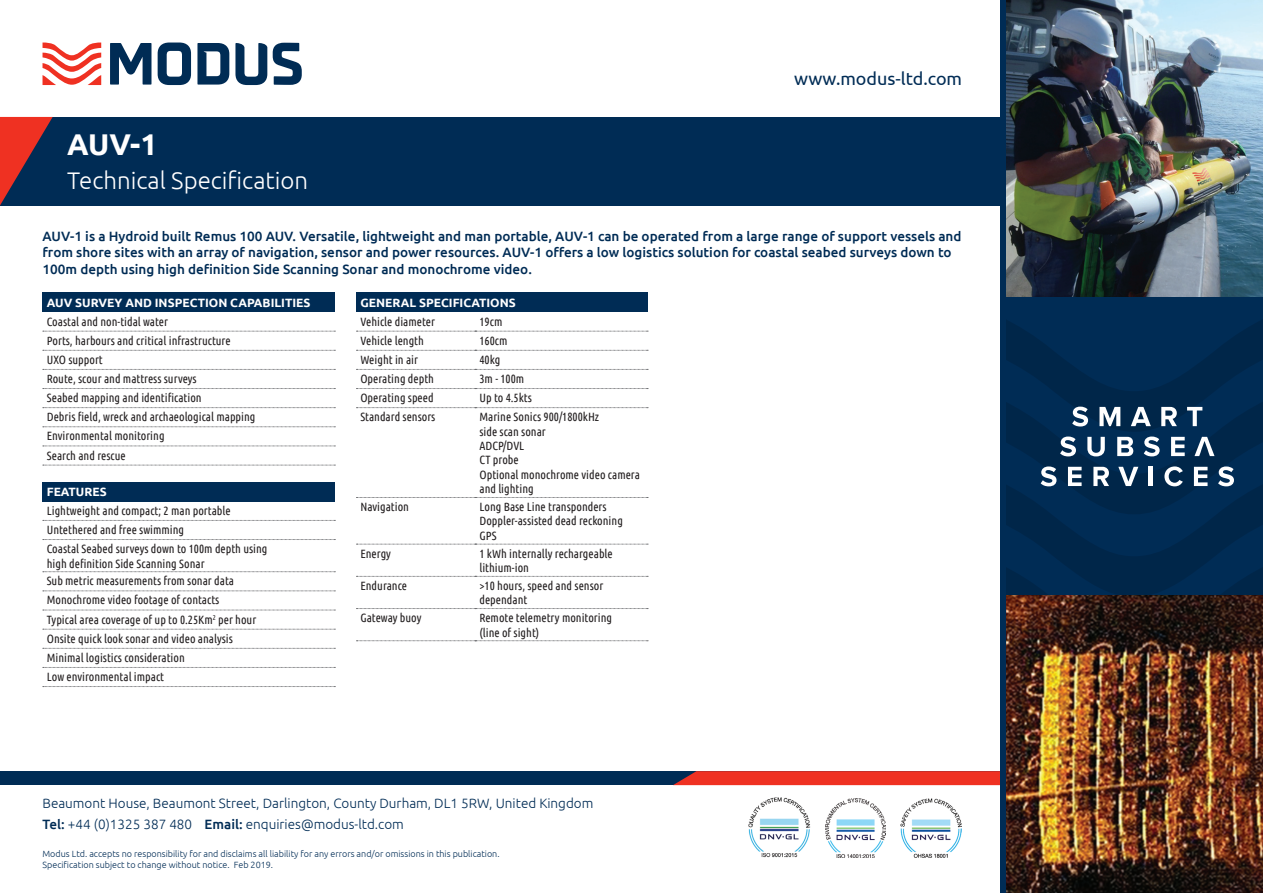
<style>
.page{position:relative;width:1263px;height:893px;background:#fff}
.page>*{position:absolute;margin:0;border:0;box-sizing:border-box;transform-origin:0 0}
.t1{font:700 30px "Ubuntu";color:#fff}
.t2{font:300 24px "Ubuntu";color:#fff}
.t3{font:18px "Ubuntu";color:#002c55}
.t4{font:500 13.5px/16.2px "Ubuntu";color:#002c55}
.t5{font:300 13.5px "Ubuntu";color:#002c55}
.t6{font:12px/14.4px "Ubuntu Condensed";color:#231f20}
.t7{font:700 12px "Ubuntu";color:#fff}
.t8{font:300 9px/10.8px "Ubuntu";color:#002c55}
.s1{font-weight:500}
</style>
<div class="page">
<img style="left:1006px;top:595px;width:257px;height:298px">
<img style="left:1006px;top:0;width:257px;height:298px">
<div style="left:0;top:117px;width:1005px;height:88px;background:#002c55"></div>
<svg style="left:0;top:117px;width:53px;height:88px"></svg>
<svg style="left:43px;top:42px;width:58px;height:43px"></svg>
<svg style="left:158px;top:43px;width:33px;height:42px"></svg>
<svg style="left:273px;top:43px;width:29px;height:42px"></svg>
<svg style="left:110px;top:43px;width:41px;height:42px"></svg>
<svg style="left:197px;top:43px;width:32px;height:42px"></svg>
<svg style="left:235px;top:43px;width:32px;height:42px"></svg>
<div style="left:356px;top:293px;width:291px;height:19px;background:#002c55"></div>
<svg style="left:356px;top:331px;width:292px;height:1px"></svg>
<svg style="left:356px;top:350px;width:292px;height:1px"></svg>
<svg style="left:356px;top:369px;width:292px;height:1px"></svg>
<svg style="left:356px;top:388px;width:292px;height:1px"></svg>
<svg style="left:356px;top:407px;width:292px;height:1px"></svg>
<svg style="left:356px;top:497px;width:292px;height:1px"></svg>
<svg style="left:356px;top:544px;width:292px;height:1px"></svg>
<svg style="left:356px;top:576px;width:292px;height:1px"></svg>
<svg style="left:356px;top:608px;width:292px;height:1px"></svg>
<svg style="left:356px;top:640px;width:292px;height:1px"></svg>
<div style="left:43px;top:482px;width:292px;height:19px;background:#002c55"></div>
<svg style="left:43px;top:520px;width:292px;height:1px"></svg>
<svg style="left:43px;top:539px;width:292px;height:1px"></svg>
<svg style="left:43px;top:571px;width:292px;height:1px"></svg>
<svg style="left:43px;top:591px;width:292px;height:1px"></svg>
<svg style="left:43px;top:610px;width:292px;height:1px"></svg>
<svg style="left:43px;top:629px;width:292px;height:1px"></svg>
<svg style="left:43px;top:648px;width:292px;height:1px"></svg>
<svg style="left:43px;top:667px;width:292px;height:1px"></svg>
<svg style="left:43px;top:686px;width:292px;height:1px"></svg>
<div style="left:43px;top:293px;width:292px;height:19px;background:#002c55"></div>
<svg style="left:43px;top:331px;width:292px;height:1px"></svg>
<svg style="left:43px;top:350px;width:292px;height:1px"></svg>
<svg style="left:43px;top:369px;width:292px;height:1px"></svg>
<svg style="left:43px;top:388px;width:292px;height:1px"></svg>
<svg style="left:43px;top:407px;width:292px;height:1px"></svg>
<svg style="left:43px;top:426px;width:292px;height:1px"></svg>
<svg style="left:43px;top:446px;width:292px;height:1px"></svg>
<svg style="left:43px;top:465px;width:292px;height:1px"></svg>
<div style="left:0;top:771px;width:1005px;height:14px;background:#002c55"></div>
<svg style="left:673px;top:771px;width:327px;height:14px;background:#e33024"></svg>
<svg style="left:1006px;top:299px;width:257px;height:296px;background:#0b3358"></svg>
<div style="left:1000px;top:0;width:6px;height:893px;background:#002c55"></div>
<img style="left:901px;top:798px;width:60px;height:59px">
<img style="left:748px;top:797px;width:63px;height:61px">
<img style="left:825px;top:798px;width:61px;height:59px">
<p class="t3" style="left:794px;top:68px;width:170px">www.modus-ltd.com</p>
<p class="t1" style="left:67px;top:126px;width:92px">AUV-1</p>
<p class="t2" style="left:67px;top:166px;width:242px">Technical Specification</p>
<p class="t4" style="left:43px;top:228px;width:920px">AUV-1 is a Hydroid built Remus 100 AUV. Versatile, lightweight and man portable, AUV-1 can be operated from a large range of support vessels and from shore sites with an array of navigation, sensor and power resources. AUV-1 offers a low logistics solution for coastal seabed surveys down to<br>100m depth using high definition Side Scanning Sonar and monochrome video.</p>
<p class="t7" style="left:360px;top:296px;width:157px">GENERAL SPECIFICATIONS</p>
<p class="t6" style="left:360px;top:314px;width:76px">Vehicle diameter</p>
<p class="t6" style="left:479px;top:314px;width:24px">19cm</p>
<p class="t6" style="left:360px;top:333px;width:65px">Vehicle length</p>
<p class="t6" style="left:479px;top:333px;width:30px">160cm</p>
<p class="t6" style="left:360px;top:352px;width:59px">Weight in air</p>
<p class="t6" style="left:479px;top:352px;width:22px">40kg</p>
<p class="t6" style="left:360px;top:371px;width:75px">Operating depth</p>
<p class="t6" style="left:479px;top:371px;width:46px">3m - 100m</p>
<p class="t6" style="left:360px;top:390px;width:75px">Operating speed</p>
<p class="t6" style="left:479px;top:390px;width:54px">Up to 4.5kts</p>
<p class="t6" style="left:360px;top:409px;width:76px">Standard sensors</p>
<p class="t6" style="left:479px;top:409px;width:121px">Marine Sonics 900/1800kHz side scan sonar</p>
<p class="t6" style="left:479px;top:438px;width:46px">ADCP/DVL</p>
<p class="t6" style="left:479px;top:453px;width:41px">CT probe</p>
<p class="t6" style="left:479px;top:467px;width:162px">Optional monochrome video camera and lighting</p>
<p class="t6" style="left:360px;top:499px;width:50px">Navigation</p>
<p class="t6" style="left:479px;top:499px;width:129px">Long Base Line transponders</p>
<p class="t6" style="left:479px;top:514px;width:145px">Doppler-assisted dead reckoning</p>
<p class="t6" style="left:479px;top:528px;width:19px">GPS</p>
<p class="t6" style="left:360px;top:546px;width:32px">Energy</p>
<p class="t6" style="left:479px;top:546px;width:135px">1 kWh internally rechargeable lithium-ion</p>
<p class="t6" style="left:360px;top:578px;width:48px">Endurance</p>
<p class="t6" style="left:479px;top:578px;width:125px">&gt;10 hours, speed and sensor dependant</p>
<p class="t6" style="left:360px;top:610px;width:63px">Gateway buoy</p>
<p class="t6" style="left:479px;top:610px;width:134px">Remote telemetry monitoring</p>
<p class="t6" style="left:479px;top:625px;width:61px">(line of sight)</p>
<p class="t7" style="left:47px;top:296px;width:265px">AUV SURVEY AND INSPECTION CAPABILITIES</p>
<p class="t6" style="left:47px;top:314px;width:123px">Coastal and non-tidal water</p>
<p class="t6" style="left:47px;top:333px;width:185px">Ports, harbours and critical infrastructure</p>
<p class="t6" style="left:47px;top:352px;width:58px">UXO support</p>
<p class="t6" style="left:47px;top:371px;width:151px">Route, scour and mattress surveys</p>
<p class="t6" style="left:47px;top:390px;width:156px">Seabed mapping and identification</p>
<p class="t6" style="left:47px;top:409px;width:210px">Debris field, wreck and archaeological mapping</p>
<p class="t6" style="left:47px;top:428px;width:119px">Environmental monitoring</p>
<p class="t6" style="left:47px;top:448px;width:80px">Search and rescue</p>
<p class="t7" style="left:47px;top:485px;width:61px">FEATURES</p>
<p class="t6" style="left:47px;top:503px;width:185px">Lightweight and compact; 2 man portable</p>
<p class="t6" style="left:47px;top:522px;width:139px">Untethered and free swimming</p>
<p class="t6" style="left:47px;top:541px;width:222px">Coastal Seabed surveys down to 100m depth using high definition Side Scanning Sonar</p>
<p class="t6" style="left:47px;top:573px;width:189px">Sub metric measurements from sonar data</p>
<p class="t6" style="left:47px;top:593px;width:174px">Monochrome video footage of contacts</p>
<p class="t6" style="left:47px;top:612px;width:211px">Typical area coverage of up to 0.25Km<sup>2</sup> per hour</p>
<p class="t6" style="left:47px;top:631px;width:188px">Onsite quick look sonar and video analysis</p>
<p class="t6" style="left:47px;top:650px;width:140px">Minimal logistics consideration</p>
<p class="t6" style="left:47px;top:669px;width:119px">Low environmental impact</p>
<p class="t5" style="left:43px;top:795px;width:552px">Beaumont House, Beaumont Street, Darlington, County Durham, DL1 5RW, United Kingdom</p>
<p class="t5" style="left:43px;top:816px;width:363px"><span class="s1">Tel:</span> +44 (0)1325 387 480 <span class="s1">Email:</span> enquiries@modus-ltd.com</p>
<p class="t8" style="left:43px;top:848px;width:459px">Modus Ltd. accepts no responsibility for and disclaims all liability for any errors and/or omissions in this publication.<br>Specification subject to change without notice. Feb 2019.</p>
</div>
